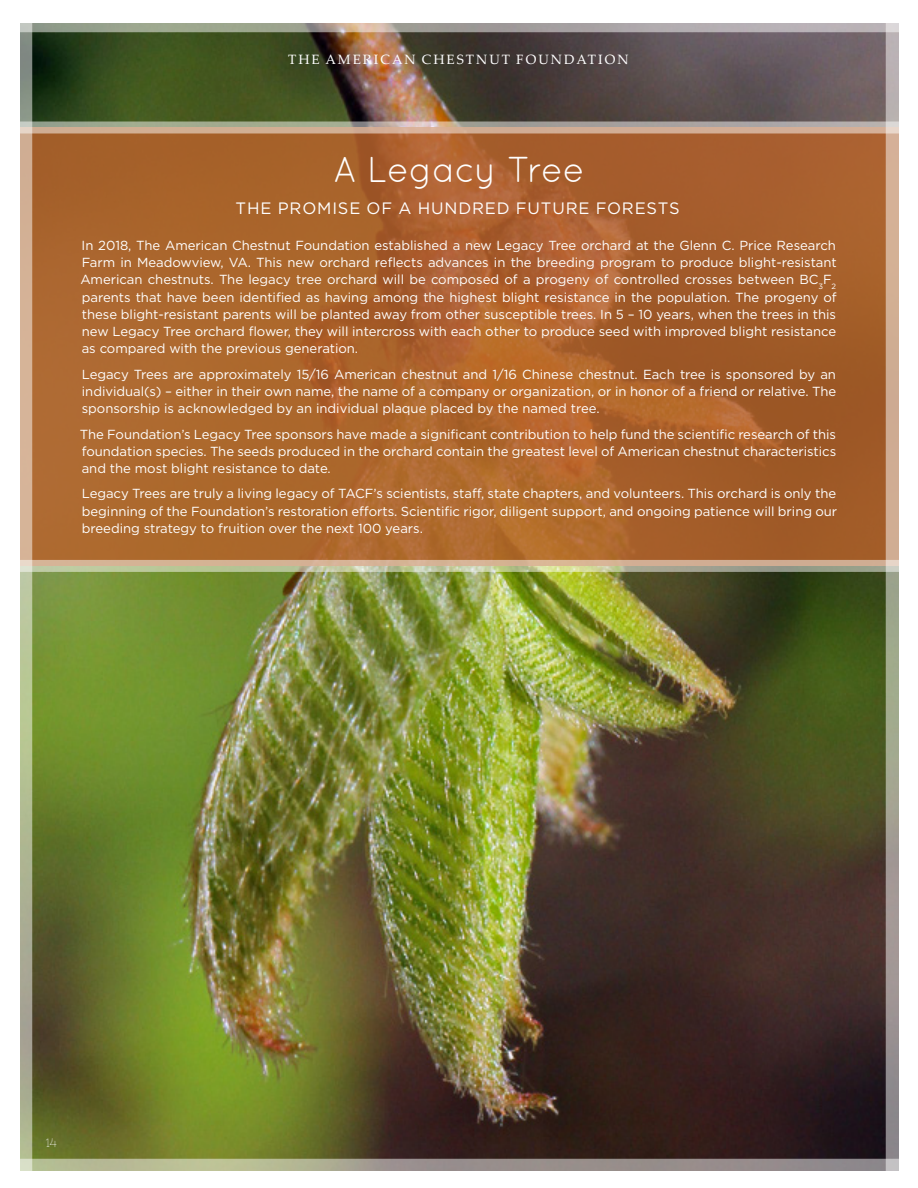
<style>
.page{position:relative;width:918px;height:1188px;background:#fff}
.page>*{position:absolute;margin:0;border:0;box-sizing:border-box;transform-origin:0 0}
.t1{font:36px "Quicksand";letter-spacing:-.005em;color:#fff}
.t2{font:16.5px "Gotham";letter-spacing:.05em;color:#fff}
.t3{font:13.5px "Palatino Linotype";letter-spacing:.15em;color:#fff}
.t4{font:13.2px/17.2px "Gotham";letter-spacing:-.005em;color:#fff;text-align:justify}
.t5{font:12px "Nixie One";color:#fff}
</style>
<div class="page">
<img style="left:32px;top:32px;width:854px;height:1127px">
<svg style="left:32px;top:134px;width:854px;height:426px;fill:#ab642c"></svg>
<svg style="left:32px;top:560px;width:854px;height:12px"></svg>
<svg style="left:32px;top:122px;width:854px;height:12px;fill:#d0ad94"></svg>
<svg style="left:20px;top:32px;width:12px;height:1127px"></svg>
<svg style="left:886px;top:32px;width:13px;height:1127px"></svg>
<svg style="left:20px;top:1159px;width:879px;height:12px;fill:#998f8e"></svg>
<svg style="left:20px;top:23px;width:879px;height:9px"></svg>
<p class="t3" style="left:288px;top:50px;width:342px">THE AMERICAN CHESTNUT FOUNDATION</p>
<h1 class="t1" style="left:333px;top:149px;width:253px">A Legacy Tree</h1>
<p class="t2" style="left:236px;top:198px;width:445px">THE PROMISE OF A HUNDRED FUTURE FORESTS</p>
<p class="t4" style="left:80px;top:236px;width:758px">In 2018, The American Chestnut Foundation established a new Legacy Tree orchard at the Glenn C. Price Research Farm in Meadowview, VA. This new orchard reflects advances in the breeding program to produce blight-resistant American chestnuts. The legacy tree orchard will be composed of a progeny of controlled crosses between BC<sub>3</sub>F<sub>2 </sub>parents that have been identified as having among the highest blight resistance in the population. The progeny of these blight-resistant parents will be planted away from other susceptible trees. In 5 – 10 years, when the trees in this new Legacy Tree orchard flower, they will intercross with each other to produce seed with improved blight resistance as compared with the previous generation.</p>
<p class="t4" style="left:82px;top:365px;width:756px">Legacy Trees are approximately 15/16 American chestnut and 1/16 Chinese chestnut. Each tree is sponsored by an individual(s) – either in their own name, the name of a company or organization, or in honor of a friend or relative. The sponsorship is acknowledged by an individual plaque placed by the named tree.</p>
<p class="t4" style="left:80px;top:425px;width:758px">The Foundation’s Legacy Tree sponsors have made a significant contribution to help fund the scientific research of this foundation species. The seeds produced in the orchard contain the greatest level of American chestnut characteristics and the most blight resistance to date.</p>
<p class="t4" style="left:82px;top:485px;width:757px">Legacy Trees are truly a living legacy of TACF’s scientists, staff, state chapters, and volunteers. This orchard is only the beginning of the Foundation’s restoration efforts. Scientific rigor, diligent support, and ongoing patience will bring our breeding strategy to fruition over the next 100 years.</p>
<p class="t5" style="left:46px;top:1136px;width:13px">14</p>
</div>
